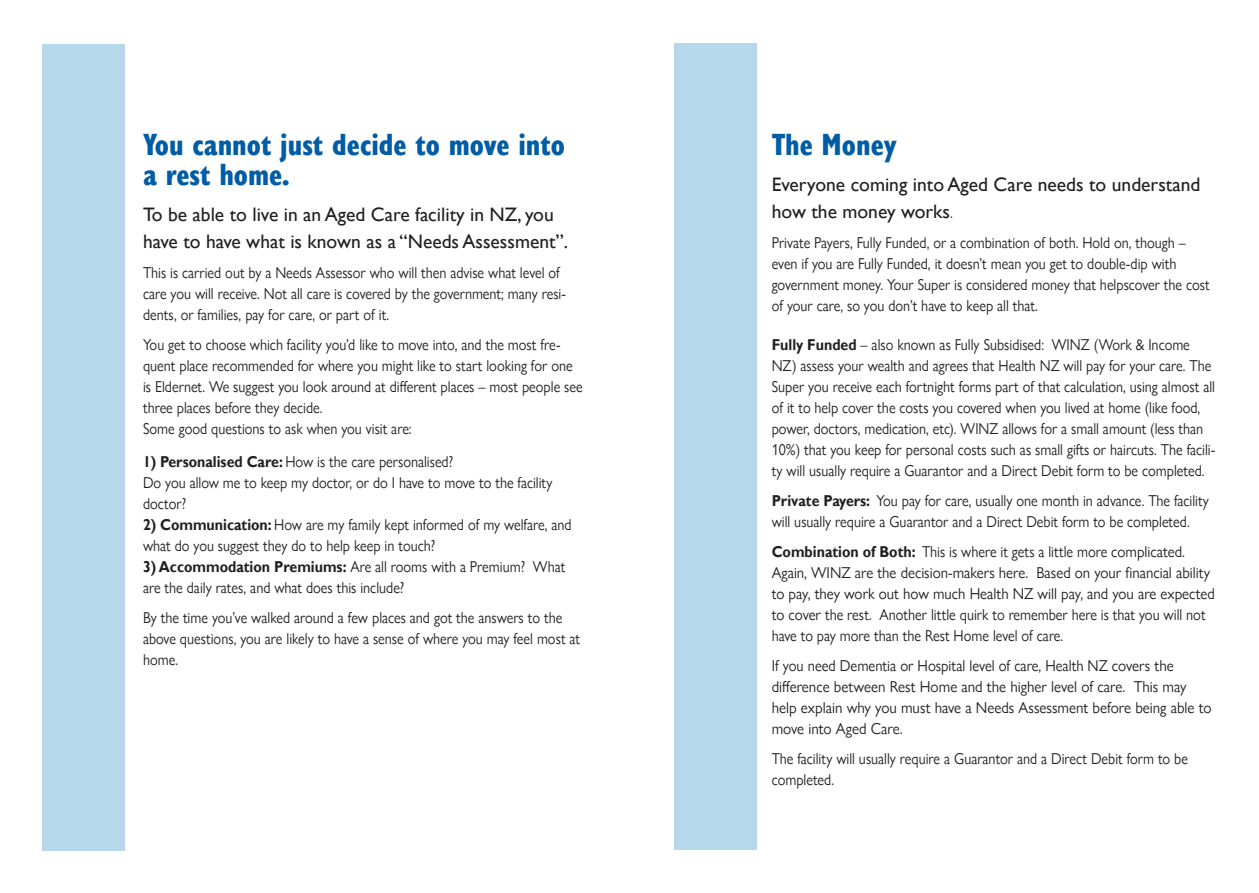
<style>
.page{position:relative;width:1259px;height:893px;background:#fff}
.page>*{position:absolute;margin:0;border:0;box-sizing:border-box;transform-origin:0 0}
.t1{font:800 condensed 31.5px/30px "Gill Sans Nova";color:#005da5}
.t2{font:19.5px/27px "Gill Sans";color:#231f20}
.t3{font:15.75px/21px "Gill Sans Nova";color:#231f20;scale:.9 1}
.t4{font:15.75px/21px "Gill Sans Nova";color:#231f20;scale:.92 1}
.s1{font-family:"Gill Sans";font-weight:700}
.s2{font-family:"Gill Sans Nova";font-size:15.75px}
</style>
<div class="page">
<div style="left:674px;top:43px;width:83px;height:807px;background:#b7d8eb"></div>
<div style="left:43px;top:44px;width:82px;height:806px;background:#b7d8eb"></div>
<p class="t1" style="left:143px;top:128px;width:423px">You cannot just decide to move into a rest home.</p>
<p class="t2" style="left:143px;top:201px;width:427px">To be able to live in an Aged Care facility in NZ, you have to have what is known as a “Needs Assessment”.</p>
<p class="t3" style="left:143px;top:262px;width:471px">This is carried out by a Needs Assessor who will then advise what level of care you will receive. Not all care is covered by the government; many resi&shy;dents, or families, pay for care, or part of it.</p>
<p class="t3" style="left:143px;top:334px;width:490px">You get to choose which facility you’d like to move into, and the most fre&shy;quent place recommended for where you might like to start looking for one is Eldernet. We suggest you look around at different places – most people see three places before they decide.</p>
<p class="t3" style="left:143px;top:418px;width:300px">Some good questions to ask when you visit are:</p>
<p class="t3" style="left:143px;top:451px;width:346px"><span class="s1">1) Personalised Care:</span> How is the care personalised?</p>
<p class="t3" style="left:143px;top:472px;width:456px">Do you allow me to keep my doctor, or do I have to move to the facility doctor?</p>
<p class="t3" style="left:143px;top:514px;width:478px"><span class="s1">2) Communication:</span> How are my family kept informed of my welfare, and what do you suggest they do to help keep in touch?</p>
<p class="t3" style="left:143px;top:556px;width:471px"><span class="s1">3) Accommodation Premiums:</span> Are all rooms with a Premium? What are the daily rates, and what does this include?</p>
<p class="t3" style="left:143px;top:607px;width:487px">By the time you’ve walked around a few places and got the answers to the above questions, you are likely to have a sense of where you may feel most at home.</p>
<p class="t1" style="left:771px;top:128px;width:127px">The Money</p>
<p class="t2" style="left:771px;top:171px;width:430px">Everyone coming into Aged Care needs to understand how the money works<span class="s2">.</span></p>
<p class="t3" style="left:771px;top:232px;width:488px">Private Payers, Fully Funded, or a combination of both. Hold on, though – even if you are Fully Funded, it doesn’t mean you get to double-dip with government money. Your Super is considered money that helpscover the cost of your care, so you don’t have to keep all that.</p>
<p class="t3" style="left:771px;top:334px;width:494px"><span class="s1">Fully Funded</span> – also known as Fully Subsidised: WINZ (Work &amp; Income NZ) assess your wealth and agrees that Health NZ will pay for your care. The Super you receive each fortnight forms part of that calculation, using almost all of it to help cover the costs you covered when you lived at home (like food, power, doctors, medication, etc). WINZ allows for a small amount (less than 10%) that you keep for personal costs such as small gifts or haircuts. The facili&shy;ty will usually require a Guarantor and a Direct Debit form to be completed.</p>
<p class="t3" style="left:771px;top:490px;width:487px"><span class="s1">Private Payers:</span> You pay for care, usually one month in advance. The facility will usually require a Guarantor and a Direct Debit form to be completed.</p>
<p class="t3" style="left:771px;top:541px;width:494px"><span class="s1">Combination of Both:</span> This is where it gets a little more complicated.<br>Again, WINZ are the decision-makers here. Based on your financial ability to pay, they work out how much Health NZ will pay, and you are expected to cover the rest. Another little quirk to remember here is that you will not have to pay more than the Rest Home level of care.</p>
<p class="t4" style="left:771px;top:655px;width:480px">If you need Dementia or Hospital level of care, Health NZ covers the difference between Rest Home and the higher level of care. This may help explain why you must have a Needs Assessment before being able to move into Aged Care.</p>
<p class="t3" style="left:771px;top:748px;width:464px">The facility will usually require a Guarantor and a Direct Debit form to be completed.</p>
</div>
